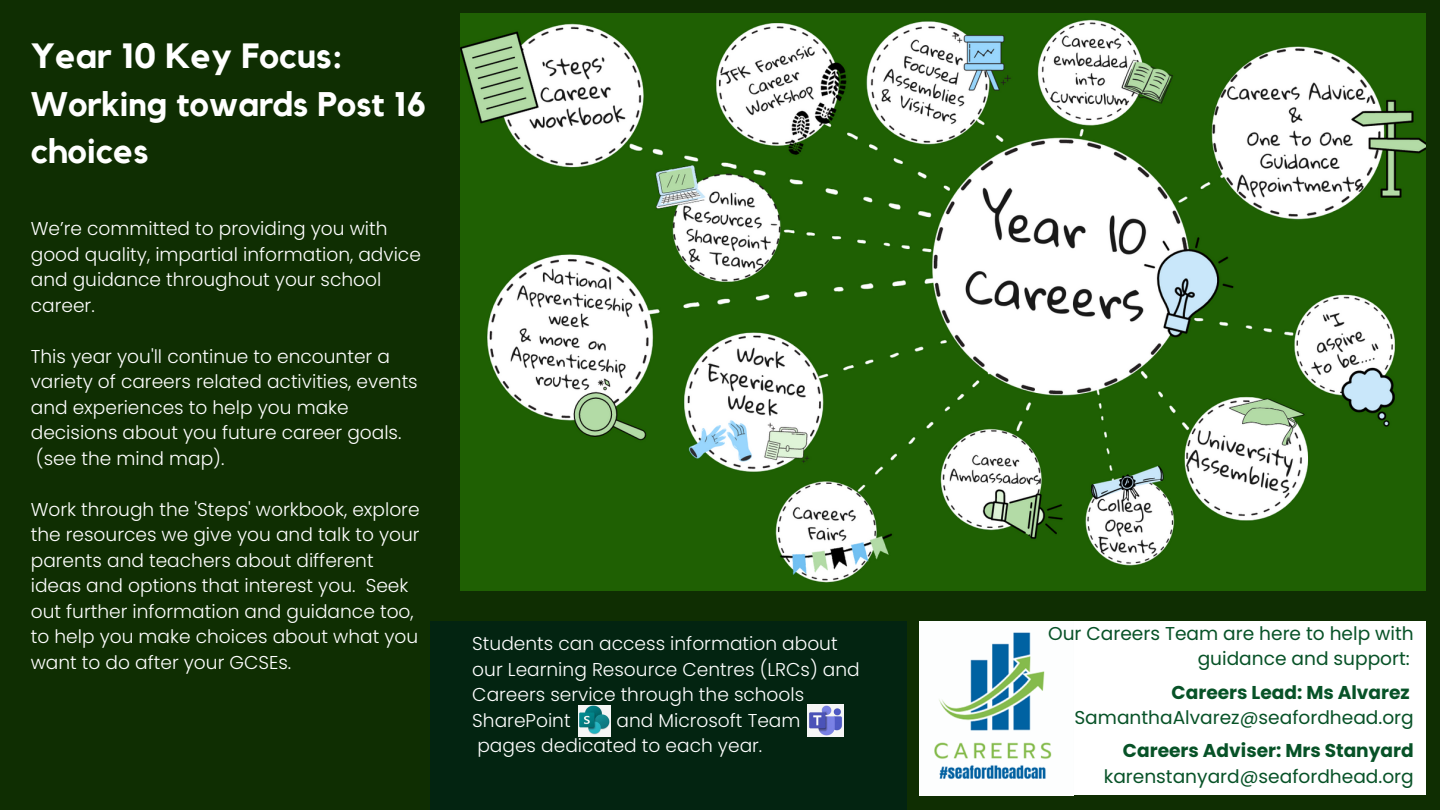
<style>
.page{position:relative;width:1440px;height:810px;background:#0f2e02}
.page>*{position:absolute;margin:0;border:0;box-sizing:border-box;transform-origin:0 0}
.t1{font:700 35px "Kollektif";color:#fff}
.t2{font:700 34px/47.2px "Kollektif";color:#fff}
.t3{font:300 18.6px/25.5px "Poppins";color:#fff}
.t4{font:18.6px/25.7px "Poppins";color:#075227;text-align:right}
.t5{font:700 18.6px "Poppins";color:#075227}
.s1{font-weight:700}
</style>
<div class="page">
<img style="left:460px;top:14px;width:965px;height:577px">
<div style="left:430px;top:621px;width:477px;height:189px;background:#032411"></div>
<img style="left:579px;top:705px;width:31px;height:32px">
<img style="left:808px;top:704px;width:35px;height:33px">
<div style="left:1038px;top:621px;width:388px;height:174px;background:#fff"></div>
<img style="left:919px;top:621px;width:133px;height:174px">
<p class="t1" style="left:31px;top:40px;width:313px">Year 10 Key Focus:</p>
<p class="t2" style="left:31px;top:82px;width:397px">Working towards Post 16 choices</p>
<p class="t3" style="left:31px;top:216px;width:392px">We’re committed to providing you with good quality, impartial information, advice and guidance throughout your school career.</p>
<p class="t3" style="left:31px;top:344px;width:389px">This year you'll continue to encounter a variety of careers related activities, events and experiences to help you make decisions about you future career goals. (see the mind map).</p>
<p class="t3" style="left:31px;top:497px;width:390px">Work through the 'Steps' workbook, explore the resources we give you and talk to your parents and teachers about different ideas and options that interest you. Seek out further information and guidance too, to help you make choices about what you want to do after your GCSEs.</p>
<p class="t3" style="left:472px;top:631px;width:389px">Students can access information about our Learning Resource Centres (LRCs) and<br>Careers service through the schools<br>SharePoint</p>
<p class="t3" style="left:477px;top:707px;width:325px;text-indent:139px">and Microsoft Team pages dedicated to each year.</p>
<p class="t4" style="left:1048px;top:620px;width:367px">Our Careers Team are here to help with guidance and support:</p>
<p class="t5" style="left:1172px;top:679px;width:240px">Careers Lead: Ms Alvarez</p>
<p class="t4" style="left:1074px;top:705px;width:341px">SamanthaAlvarez@seafordhead.org</p>
<p class="t4" style="left:1104px;top:738px;width:312px"><span class="s1">Careers Adviser: Mrs Stanyard </span>karenstanyard@seafordhead.org</p>
</div>
